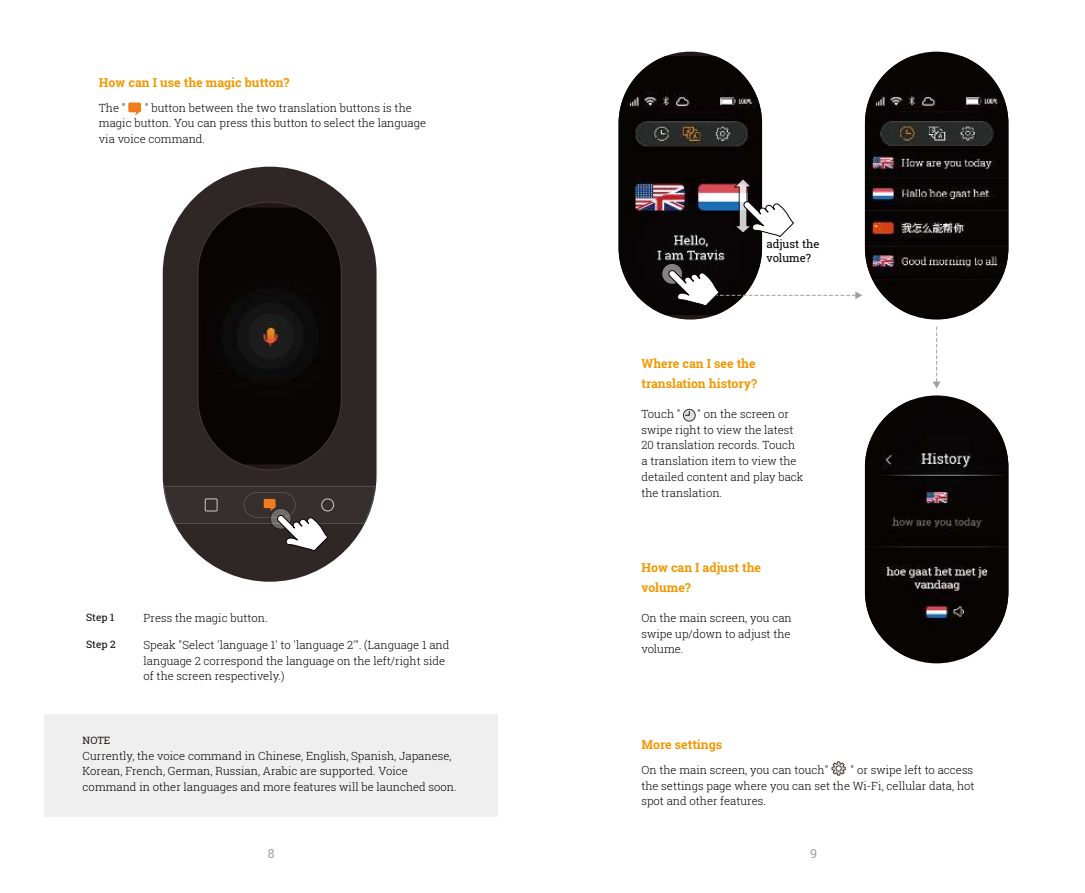
<style>
.page{position:relative;width:1085px;height:893px;background:#fff}
.page>*{position:absolute;margin:0;border:0;box-sizing:border-box;transform-origin:0 0}
.t1{font:700 12.38px/20.2px "Roboto Slab";color:#f39700}
.t2{font:12.38px "Roboto Slab";color:#9fa0a0}
.t3{font:300 11.25px/15.8px "Roboto Slab";color:#040000}
.t4{font:11.25px/13.5px "Roboto Slab";color:#040000}
.t5{font:10.12px "Roboto Slab";color:#040000}
.t6{font:10.12px "Roboto Slab";color:#221815}
</style>
<div class="page">
<svg style="left:831px;top:761px;width:14px;height:14px"></svg>
<svg style="left:682px;top:409px;width:13px;height:13px"></svg>
<img style="left:618px;top:56px;width:144px;height:259px">
<div style="left:128px;top:102px;width:13px;height:10px;background:#ef7d1d;border-radius:2px"></div>
<div style="left:45px;top:714px;width:452px;height:102px;background:#efeff0"></div>
<div style="left:163px;top:167px;width:213px;height:415px;background:#2f2725;border-radius:107px"></div>
<img style="left:199px;top:208px;width:141px;height:256px">
<svg style="left:163px;top:486px;width:213px;height:66px"></svg>
<img style="left:864px;top:56px;width:144px;height:259px">
<img style="left:864px;top:400px;width:144px;height:259px">
<svg style="left:933px;top:327px;width:7px;height:61px"></svg>
<svg style="left:734px;top:178px;width:60px;height:60px"></svg>
<svg style="left:661px;top:263px;width:201px;height:44px"></svg>
<p class="t1" style="left:99px;top:74px;width:192px">How can I use the magic button?</p>
<p class="t3" style="left:99px;top:101px;width:28px">The "</p>
<p class="t3" style="left:99px;top:101px;width:329px;text-indent:46px">" button between the two translation buttons is the magic button. You can press this button to select the language via voice command.</p>
<p class="t5" style="left:86px;top:613px;width:30px">Step 1</p>
<p class="t5" style="left:86px;top:640px;width:31px">Step 2</p>
<p class="t3" style="left:144px;top:611px;width:125px">Press the magic button.</p>
<p class="t3" style="left:144px;top:638px;width:307px">Speak "Select 'language 1' to 'language 2'". (Language 1 and language 2 correspond the language on the left/right side of the screen respectively.)</p>
<p class="t6" style="left:83px;top:736px;width:29px">NOTE</p>
<p class="t3" style="left:83px;top:749px;width:375px">Currently, the voice command in Chinese, English, Spanish, Japanese,<br>Korean, French, German, Russian, Arabic are supported. Voice command in other languages and more features will be launched soon.</p>
<p class="t4" style="left:766px;top:238px;width:54px">adjust the volume?</p>
<p class="t1" style="left:641px;top:354px;width:117px">Where can I see the translation history?</p>
<p class="t3" style="left:641px;top:407px;width:41px">Touch "</p>
<p class="t3" style="left:641px;top:407px;width:163px;text-indent:56px">" on the screen or swipe right to view the latest<br>20 translation records. Touch a translation item to view the detailed content and play back the translation.</p>
<p class="t1" style="left:641px;top:558px;width:121px">How can I adjust the volume?</p>
<p class="t3" style="left:641px;top:611px;width:152px;text-align:justify">On the main screen, you can swipe up/down to adjust the volume.</p>
<p class="t1" style="left:641px;top:736px;width:82px">More settings</p>
<p class="t3" style="left:641px;top:763px;width:189px">On the main screen, you can touch"</p>
<p class="t3" style="left:641px;top:763px;width:334px;text-align:justify;text-indent:209px">" or swipe left to access the settings page where you can set the Wi-Fi, cellular data, hot spot and other features.</p>
<p class="t2" style="left:268px;top:849px;width:8px">8</p>
<p class="t2" style="left:810px;top:849px;width:8px">9</p>
</div>
